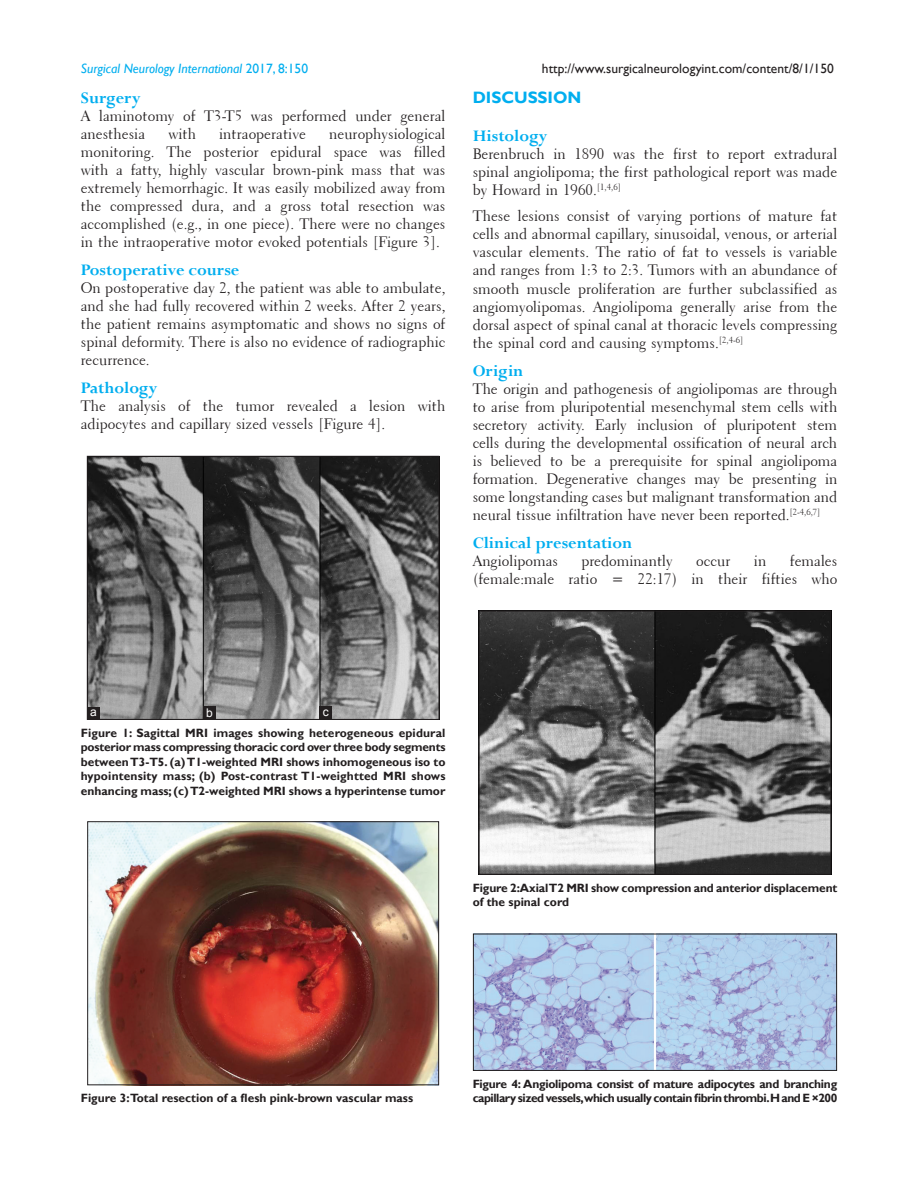
<style>
.page{position:relative;width:918px;height:1188px;background:#fff}
.page>*{position:absolute;margin:0;border:0;box-sizing:border-box;transform-origin:0 0}
.t1{font:700 18px "Perpetua";color:#00aeef}
.t2{font:700 16.5px "Gill Sans";color:#00aeef}
.TX{font:15px/18px "Transitional 521 BT Roman A";color:#231f20;text-align:justify}
.t3{font:13.5px "Gill Sans";color:#231f20}
.t4{font:italic 13.5px "Gill Sans";color:#00aeef}
.FGC{font:700 12px/14.4px "Gill Sans";letter-spacing:-.01em;color:#231f20;text-align:justify}
.FGC-2{font:700 12px/14.4px "Gill Sans";letter-spacing:-.035em;color:#231f20}
.LABEL{font:12px "Arial";color:#fff}
.s1{font-style:normal}
</style>
<div class="page">
<img style="left:89px;top:458px;width:348px;height:260px">
<div style="left:87px;top:456px;width:352px;height:264px;border:1px solid #231f20"></div>
<img style="left:475px;top:936px;width:360px;height:133px">
<div style="left:473px;top:934px;width:364px;height:137px;border:1px solid #231f20"></div>
<img style="left:481px;top:613px;width:348px;height:259px">
<div style="left:479px;top:611px;width:352px;height:263px;border:1px solid #231f20"></div>
<img style="left:89px;top:824px;width:348px;height:259px">
<div style="left:87px;top:822px;width:352px;height:263px;border:1px solid #231f20"></div>
<div style="left:319px;top:707px;width:13px;height:12px;background:#231f20"></div>
<div style="left:203px;top:707px;width:13px;height:12px;background:#231f20"></div>
<div style="left:87px;top:707px;width:13px;height:12px;background:#231f20"></div>
<p class="t4" style="left:81px;top:61px;width:229px">Surgical Neurology International <span class="s1">2017, 8:150</span></p>
<p class="t3" style="left:542px;top:61px;width:293px">http://www.surgicalneurologyint.com/content/8/1/150</p>
<h2 class="t1" style="left:81px;top:87px;width:61px">Surgery</h2>
<p class="TX" style="left:81px;top:107px;width:366px">A laminotomy of T3‑T5 was performed under general anesthesia</p>
<h1 class="t2" style="left:473px;top:88px;width:110px">DISCUSSION</h1>
<h2 class="t1" style="left:473px;top:124px;width:76px">Histology</h2>
<p class="TX" style="left:473px;top:145px;width:366px">Berenbruch in 1890 was the first to report extradural spinal angiolipoma; the first pathological report was made by Howard in 1960.<sup>[1,4,6]</sup></p>
<p class="TX" style="left:473px;top:207px;width:366px">These lesions consist of varying portions of mature fat cells and abnormal capillary, sinusoidal, venous, or arterial vascular elements. The ratio of fat to vessels is variable and ranges from 1:3 to 2:3. Tumors with an abundance of smooth muscle proliferation are further subclassified as angiomyolipomas. Angiolipoma generally arise from the dorsal aspect of spinal canal at thoracic levels compressing the spinal cord and causing symptoms.<sup>[2,4‑6]</sup></p>
<h2 class="t1" style="left:473px;top:359px;width:52px">Origin</h2>
<p class="TX" style="left:473px;top:380px;width:366px">The origin and pathogenesis of angiolipomas are through to arise from pluripotential mesenchymal stem cells with secretory activity. Early inclusion of pluripotent stem cells during the developmental ossification of neural arch is believed to be a prerequisite for spinal angiolipoma formation. Degenerative changes may be presenting in some longstanding cases but malignant transformation and neural tissue infiltration have never been reported.<sup>[2‑4,6,7]</sup></p>
<h2 class="t1" style="left:473px;top:531px;width:161px">Clinical presentation</h2>
<p class="TX" style="left:473px;top:552px;width:87px">Angiolipomas</p>
<p class="TX" style="left:581px;top:552px;width:93px">predominantly</p>
<p class="TX" style="left:696px;top:552px;width:36px">occur</p>
<p class="TX" style="left:754px;top:552px;width:14px">in</p>
<p class="TX" style="left:81px;top:125px;width:366px;text-indent:248px">neurophysiological monitoring. The posterior epidural space was filled with a fatty, highly vascular brown‑pink mass that was extremely hemorrhagic. It was easily mobilized away from the compressed dura, and a gross total resection was accomplished (e.g., in one piece). There were no changes in the intraoperative motor evoked potentials [Figure 3].</p>
<h2 class="t1" style="left:81px;top:259px;width:160px">Postoperative course</h2>
<p class="TX" style="left:81px;top:279px;width:366px">On postoperative day 2, the patient was able to ambulate, and she had fully recovered within 2 weeks. After 2 years, the patient remains asymptomatic and shows no signs of spinal deformity. There is also no evidence of radiographic recurrence.</p>
<h2 class="t1" style="left:81px;top:377px;width:78px">Pathology</h2>
<p class="TX" style="left:81px;top:397px;width:366px">The analysis of the tumor revealed a lesion with adipocytes and capillary sized vessels [Figure 4].</p>
<p class="TX" style="left:168px;top:125px;width:29px">with</p>
<p class="TX" style="left:219px;top:125px;width:88px">intraoperative</p>
<p class="TX" style="left:473px;top:552px;width:366px;text-align:right">females<br>(female:male ratio = 22:17) in their fifties who</p>
<p class="LABEL" style="left:90px;top:704px;width:8px">a</p>
<p class="LABEL" style="left:206px;top:705px;width:8px">b</p>
<p class="LABEL" style="left:323px;top:704px;width:7px">c</p>
<p class="FGC" style="left:81px;top:726px;width:366px">Figure 1: Sagittal MRI images showing heterogeneous epidural posterior mass compressing thoracic cord over three body segments between T3‑T5. (a) T1‑weighted MRI shows inhomogeneous iso to hypointensity mass; (b) Post‑contrast T1‑weightted MRI shows enhancing mass;(c) T2‑weighted MRI shows a hyperintense tumor</p>
<p class="FGC" style="left:473px;top:881px;width:366px">Figure 2:Axial T2 MRI show compression and anterior displacement of the spinal cord</p>
<p class="FGC" style="left:81px;top:1091px;width:334px">Figure 3:Total resection of a flesh pink‑brown vascular mass</p>
<p class="FGC-2" style="left:473px;top:1077px;width:366px">Figure 4: Angiolipoma consist of mature adipocytes and branching capillary sized vessels,which usually contain fibrin thrombi.H and E ×200</p>
</div>
